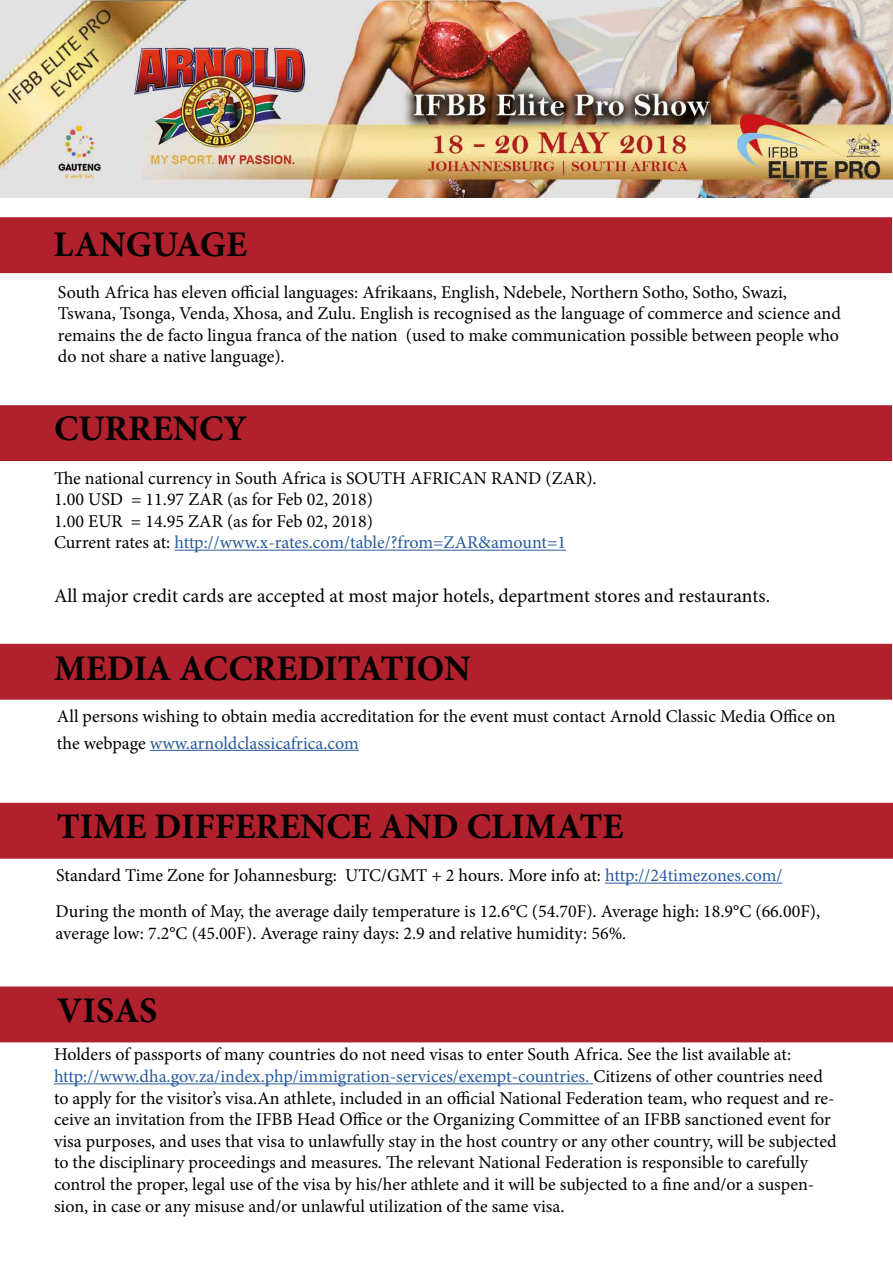
<style>
.page{position:relative;width:893px;height:1263px;background:#fff}
.page>*{position:absolute;margin:0;border:0;box-sizing:border-box;transform-origin:0 0}
.t1{font:700 36px "Minion Pro";color:#000}
.t2{font:19.5px "Minion Pro";color:#000}
.t3{font:18px/21.6px "Minion Pro";color:#000}
.t4{font:18px "Minion Pro";letter-spacing:-.005em;color:#275b9b}
.s1{color:#000}
.s2{color:#275b9b}
</style>
<div class="page">
<div style="left:1px;top:803px;width:891px;height:55px;background:#b0202d"></div>
<div style="left:0;top:803px;width:893px;height:56px;border:2px solid #b0202d"></div>
<div style="left:1px;top:987px;width:891px;height:55px;background:#b0202d"></div>
<div style="left:0;top:986px;width:893px;height:56px;border:2px solid #b0202d"></div>
<div style="left:1px;top:217px;width:891px;height:56px;background:#b0202d"></div>
<div style="left:0;top:405px;width:892px;height:56px;background:#b0202d"></div>
<div style="left:0;top:644px;width:892px;height:56px;background:#b0202d"></div>
<hr style="left:54px;top:1083px;width:539px;height:1px;background:#275b9b">
<hr style="left:605px;top:883px;width:177px;height:1px;background:#275b9b">
<hr style="left:174px;top:550px;width:392px;height:1px;background:#275b9b">
<hr style="left:150px;top:750px;width:209px;height:1px;background:#275b9b">
<svg style="left:0;top:217px;width:1px;height:56px"></svg>
<img style="left:0;top:0;width:893px;height:198px">
<p class="t1" style="left:54px;top:219px;width:195px">LANGUAGE</p>
<p class="t3" style="left:58px;top:281px;width:731px">South Africa has eleven official languages: Afrikaans, English, Ndebele, Northern Sotho, Sotho, Swazi,</p>
<p class="t3" style="left:58px;top:303px;width:784px;text-align:justify">Tswana, Tsonga, Venda, Xhosa, and Zulu. English is recognised as the language of commerce and science and remains the de facto lingua franca of the nation (used to make communication possible between people who do not share a native language).</p>
<p class="t1" style="left:54px;top:403px;width:195px">CURRENCY</p>
<p class="t3" style="left:54px;top:467px;width:544px">The national currency in South Africa is SOUTH AFRICAN RAND (ZAR).</p>
<p class="t3" style="left:54px;top:489px;width:321px">1.00 USD = 11.97 ZAR (as for Feb 02, 2018)</p>
<p class="t3" style="left:54px;top:510px;width:320px">1.00 EUR = 14.95 ZAR (as for Feb 02, 2018)</p>
<p class="t4" style="left:54px;top:530px;width:514px"><span class="s1">Current rates at:</span> http://www.x-rates.com/table/?from=ZAR&amp;amount=1</p>
<p class="t2" style="left:54px;top:583px;width:718px">All major credit cards are accepted at most major hotels, department stores and restaurants.</p>
<p class="t1" style="left:54px;top:643px;width:418px">MEDIA ACCREDITATION</p>
<p class="t3" style="left:57px;top:702px;width:780px;line-height:27px">All persons wishing to obtain media accreditation for the event must contact Arnold Classic Media Office on the webpage <span class="s2">www.arnoldclassicafrica.com</span></p>
<p class="t1" style="left:57px;top:801px;width:568px">TIME DIFFERENCE AND CLIMATE</p>
<p class="t3" style="left:56px;top:865px;width:728px">Standard Time Zone for Johannesburg: UTC/GMT + 2 hours. More info at: <span class="s2">http://24timezones.com/</span></p>
<p class="t3" style="left:56px;top:901px;width:766px">During the month of May, the average daily temperature is 12.6°C (54.70F). Average high: 18.9°C (66.00F), average low: 7.2°C (45.00F). Average rainy days: 2.9 and relative humidity: 56%.</p>
<p class="t1" style="left:57px;top:985px;width:102px">VISAS</p>
<p class="t3" style="left:54px;top:1044px;width:784px">Holders of passports of many countries do not need visas to enter South Africa. See the list available at: <span class="s2">http://www.dha.gov.za/index.php/immigration-services/exempt-countries.</span> Citizens of other countries need to apply for the visitor’s visa.An athlete, included in an official National Federation team, who request and re&shy;ceive an invitation from the IFBB Head Office or the Organizing Committee of an IFBB sanctioned event for visa purposes, and uses that visa to unlawfully stay in the host country or any other country, will be subjected to the disciplinary proceedings and measures. The relevant National Federation is responsible to carefully control the proper, legal use of the visa by his/her athlete and it will be subjected to a fine and/or a suspen&shy;sion, in case or any misuse and/or unlawful utilization of the same visa.</p>
</div>
